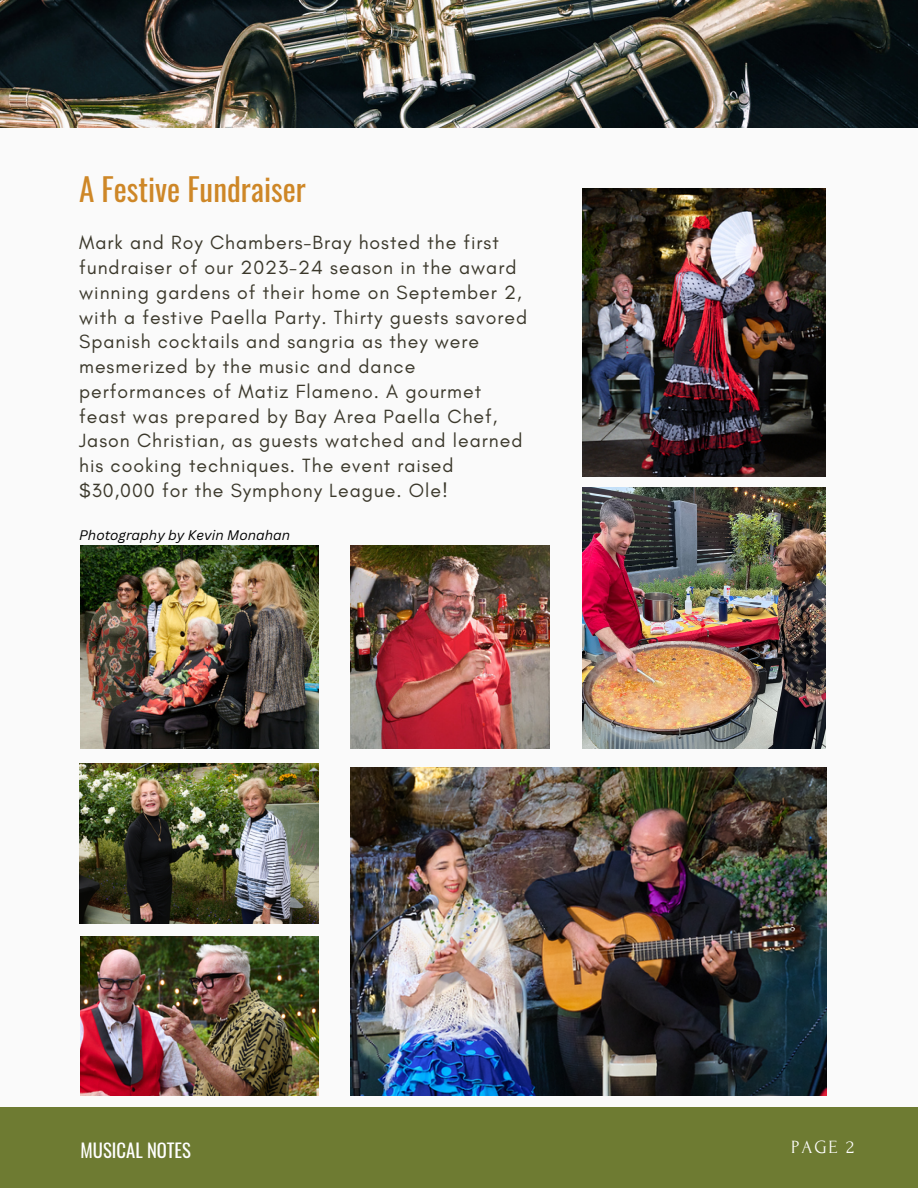
<style>
.page{position:relative;width:918px;height:1188px;background:#fafafa}
.page>*{position:absolute;margin:0;border:0;box-sizing:border-box;transform-origin:0 0}
.t1{font:31.2px "Oswald";color:#ce8727}
.t2{font:19.5px/24.8px "Glacial Indifference";letter-spacing:.05em;color:#3b382b}
.t3{font:18.75px "Oswald";color:#fff}
.t4{font:18.75px "Forum";color:#fff}
.t5{font:italic 13.5px "Canva Sans";color:#000}
</style>
<div class="page">
<div style="left:0;top:1107px;width:918px;height:81px;background:#6e7b32"></div>
<img style="left:0;top:0;width:918px;height:127px">
<img style="left:351px;top:767px;width:476px;height:329px">
<img style="left:351px;top:545px;width:199px;height:204px">
<img style="left:81px;top:545px;width:238px;height:204px">
<img style="left:583px;top:188px;width:243px;height:288px">
<img style="left:81px;top:936px;width:238px;height:160px">
<img style="left:79px;top:764px;width:240px;height:160px">
<img style="left:583px;top:488px;width:243px;height:261px">
<p class="t1" style="left:79px;top:164px;width:228px">A Festive Fundraiser</p>
<p class="t2" style="left:79px;top:230px;width:450px">Mark and Roy Chambers-Bray hosted the first fundraiser of our 2023-24 season in the award winning gardens of their home on September 2, with a festive Paella Party. Thirty guests savored Spanish cocktails and sangria as they were mesmerized by the music and dance performances of Matiz Flameno. A gourmet feast was prepared by Bay Area Paella Chef, Jason Christian, as guests watched and learned his cooking techniques. The event raised $30,000 for the Symphony League. Ole!</p>
<p class="t5" style="left:79px;top:526px;width:212px">Photography by Kevin Monahan</p>
<p class="t3" style="left:81px;top:1136px;width:112px">MUSICAL NOTES</p>
<p class="t4" style="left:791px;top:1137px;width:64px">PAGE 2</p>
</div>
